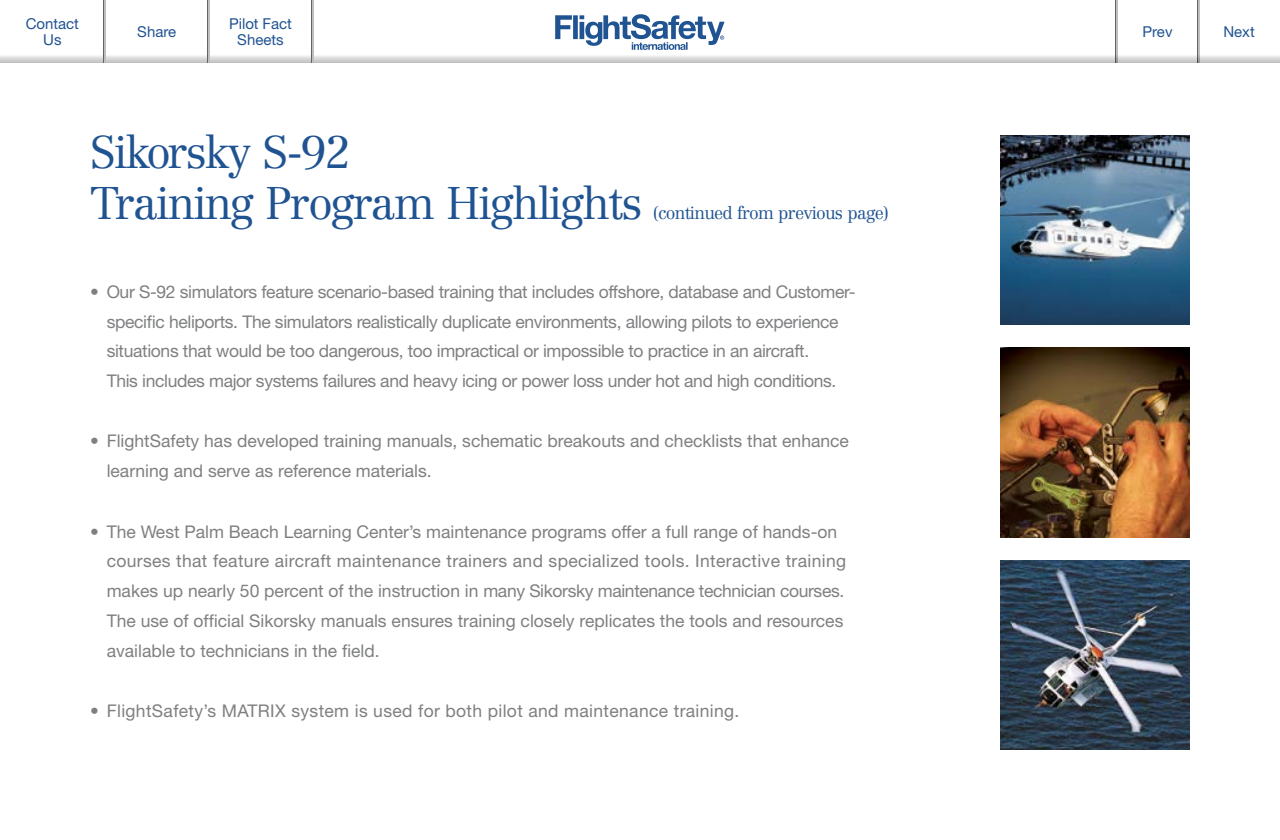
<style>
.page{position:relative;width:1280px;height:840px;background:#fff}
.page>*{position:absolute;margin:0;border:0;box-sizing:border-box;transform-origin:0 0}
.t1{font:300 45px/51.2px "Centennial";letter-spacing:-.04em;color:#205392}
.t2{font:17.5px/30px "Helvetica Neue";color:#7e7f81}
.t3{font:17.5px/30px "Helvetica Neue";letter-spacing:-.02em;color:#7e7f81}
.t4{font:17.5px "Helvetica Neue";letter-spacing:.02em;color:#7e7f81}
.t5{font:300 17.5px "Centennial";letter-spacing:-.04em;color:#205392}
.t6{font:15px/16.2px "Helvetica Neue";color:#205392;text-align:center}
</style>
<div class="page">
<hr style="left:1197px;top:0;width:1px;height:62px;background:#636363">
<hr style="left:1198px;top:0;width:2px;height:62px;background:#bfbfbf">
<hr style="left:1115px;top:0;width:2px;height:62px;background:#636363">
<hr style="left:1117px;top:0;width:1px;height:62px;background:#bfbfbf">
<svg style="left:555px;top:14px;width:170px;height:36px"></svg>
<svg style="left:0;top:54px;width:1280px;height:8px"></svg>
<hr style="left:104px;top:0;width:1px;height:62px;background:#636363">
<hr style="left:105px;top:0;width:1px;height:62px;background:#bfbfbf">
<hr style="left:207px;top:0;width:2px;height:62px;background:#636363">
<hr style="left:209px;top:0;width:1px;height:62px;background:#bfbfbf">
<hr style="left:311px;top:0;width:1px;height:62px;background:#636363">
<hr style="left:312px;top:0;width:2px;height:62px;background:#bfbfbf">
<img style="left:1000px;top:135px;width:190px;height:190px">
<img style="left:1000px;top:560px;width:190px;height:190px">
<img style="left:1000px;top:348px;width:190px;height:190px">
<p class="t6" style="left:26px;top:15px;width:55px">Contact<br>Us</p>
<p class="t6" style="left:137px;top:23px;width:40px">Share</p>
<p class="t6" style="left:229px;top:15px;width:64px">Pilot Fact<br>Sheets</p>
<p class="t6" style="left:1143px;top:23px;width:32px">Prev</p>
<p class="t6" style="left:1223px;top:23px;width:33px">Next</p>
<h1 class="t1" style="left:90px;top:126px;width:554px">Sikorsky S-92<br>Training Program Highlights</h1>
<p class="t5" style="left:653px;top:202px;width:237px">(continued from previous page)</p>
<p class="t3" style="left:107px;top:276px;width:750px;text-indent:-17px">• Our S-92 simulators feature scenario-based training that includes offshore, database and Customer&shy;specific heliports. The simulators realistically duplicate environments, allowing pilots to experience situations that would be too dangerous, too impractical or impossible to practice in an aircraft.<br>This includes major systems failures and heavy icing or power loss under hot and high conditions.</p>
<p class="t2" style="left:107px;top:426px;width:744px;text-indent:-17px">• FlightSafety has developed training manuals, schematic breakouts and checklists that enhance learning and serve as reference materials.</p>
<p class="t2" style="left:107px;top:516px;width:741px;text-indent:-17px">• The West Palm Beach Learning Center’s maintenance programs offer a full range of hands-on courses that feature aircraft maintenance trainers and specialized tools. Interactive training makes up nearly 50 percent of the instruction in many Sikorsky maintenance technician courses.<br>The use of official Sikorsky manuals ensures training closely replicates the tools and resources available to technicians in the field.</p>
<p class="t4" style="left:90px;top:701px;width:651px">• FlightSafety’s MATRIX system is used for both pilot and maintenance training.</p>
</div>
